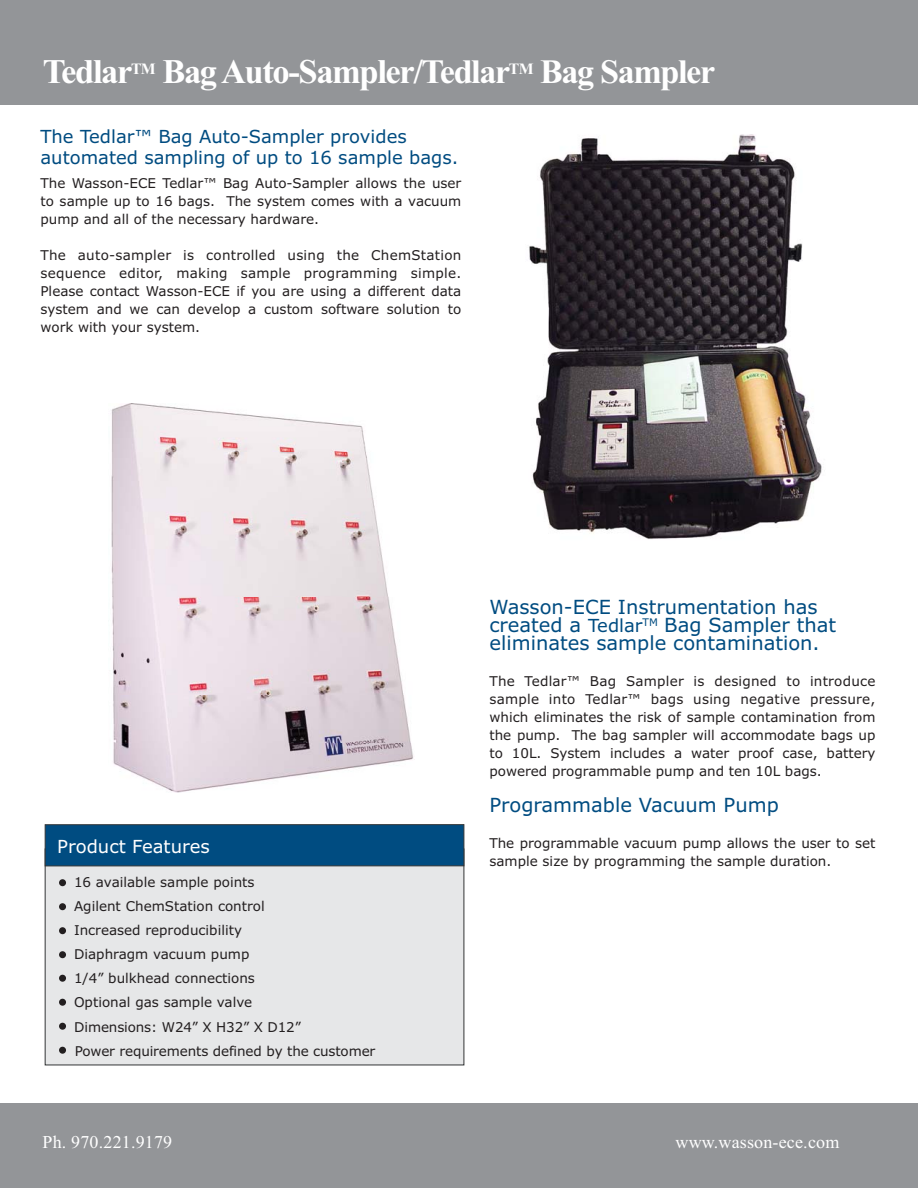
<style>
.page{position:relative;width:918px;height:1188px;background:#fff}
.page>*{position:absolute;margin:0;border:0;box-sizing:border-box;transform-origin:0 0}
.t1{font:700 34.5px "Times New Roman";letter-spacing:-.04em;color:#fff}
.t2{font:19.5px/18px "Verdana";color:#004c81}
.t3{font:18px/21px "Verdana";color:#004c81}
.t4{font:18px "Times New Roman";letter-spacing:.01em;color:#fff}
.t5{font:18px "Verdana";color:#fff}
.t6{font:13.5px/18px "Verdana";color:#231f20;text-align:justify}
.s1{font-size:34.2px}
.s2{font-size:18px}
</style>
<div class="page">
<div style="left:0;top:1104px;width:918px;height:84px;background:#939598"></div>
<div style="left:0;top:0;width:918px;height:105px;background:#939598"></div>
<div style="left:45px;top:849px;width:419px;height:216px;background:#e6e7e8"></div>
<div style="left:45px;top:825px;width:419px;height:41px;background:#004c81"></div>
<div style="left:45px;top:824px;width:419px;height:42px;border:1px solid #333536"></div>
<div style="left:59px;top:879px;width:7px;height:7px;background:#231f20;border-radius:50%"></div>
<div style="left:59px;top:903px;width:7px;height:7px;background:#231f20;border-radius:50%"></div>
<div style="left:59px;top:927px;width:7px;height:7px;background:#231f20;border-radius:50%"></div>
<div style="left:59px;top:951px;width:7px;height:7px;background:#231f20;border-radius:50%"></div>
<div style="left:59px;top:975px;width:7px;height:7px;background:#231f20;border-radius:50%"></div>
<div style="left:59px;top:999px;width:7px;height:7px;background:#231f20;border-radius:50%"></div>
<img style="left:111px;top:404px;width:302px;height:388px">
<img style="left:529px;top:134px;width:293px;height:405px">
<div style="left:59px;top:1023px;width:7px;height:7px;background:#231f20;border-radius:50%"></div>
<div style="left:59px;top:1047px;width:7px;height:7px;background:#231f20;border-radius:50%"></div>
<h1 class="t1" style="left:43px;top:60px;width:674px">Tedlar<sup>TM</sup> Bag Auto-Sampler/<span class="s1">Tedlar</span><sup>TM</sup> <span class="s1">Bag Sampler</span></h1>
<h3 class="t3" style="left:41px;top:128px;width:419px">The Tedlar™ Bag Auto-Sampler provides automated sampling of up to 16 sample bags.</h3>
<p class="t6" style="left:41px;top:175px;width:422px">The Wasson-ECE Tedlar™ Bag Auto-Sampler allows the user to sample up to 16 bags. The system comes with a vacuum pump and all of the necessary hardware.</p>
<p class="t6" style="left:41px;top:247px;width:422px">The auto-sampler is controlled using the ChemStation sequence editor, making sample programming simple.<br>Please contact Wasson-ECE if you are using a different data system and we can develop a custom software solution to work with your system.</p>
<h3 class="t5" style="left:57px;top:839px;width:154px">Product Features</h3>
<p class="t6" style="left:74px;top:872px;width:303px;line-height:24px;text-align:left">16 available sample points<br>Agilent ChemStation control<br>Increased reproducibility<br>Diaphragm vacuum pump<br>1/4” bulkhead connections<br>Optional gas sample valve<br>Dimensions: W24” X H32” X D12”<br>Power requirements defined by the customer</p>
<h2 class="t2" style="left:489px;top:600px;width:348px">Wasson-ECE Instrumentation has created a <span class="s2">Tedlar</span><sup>TM</sup> Bag Sampler that eliminates sample contamination.</h2>
<p class="t6" style="left:489px;top:674px;width:388px">The Tedlar™ Bag Sampler is designed to introduce sample into Tedlar™ bags using negative pressure, which eliminates the risk of sample contamination from the pump. The bag sampler will accommodate bags up to 10L. System includes a water proof case, battery powered programmable pump and ten 10L bags.</p>
<h2 class="t2" style="left:489px;top:798px;width:291px">Programmable Vacuum Pump</h2>
<p class="t6" style="left:489px;top:836px;width:388px">The programmable vacuum pump allows the user to set sample size by programming the sample duration.</p>
<h3 class="t4" style="left:43px;top:1135px;width:131px">Ph. 970.221.9179</h3>
<h3 class="t4" style="left:676px;top:1135px;width:165px">www.wasson-ece.com</h3>
</div>
